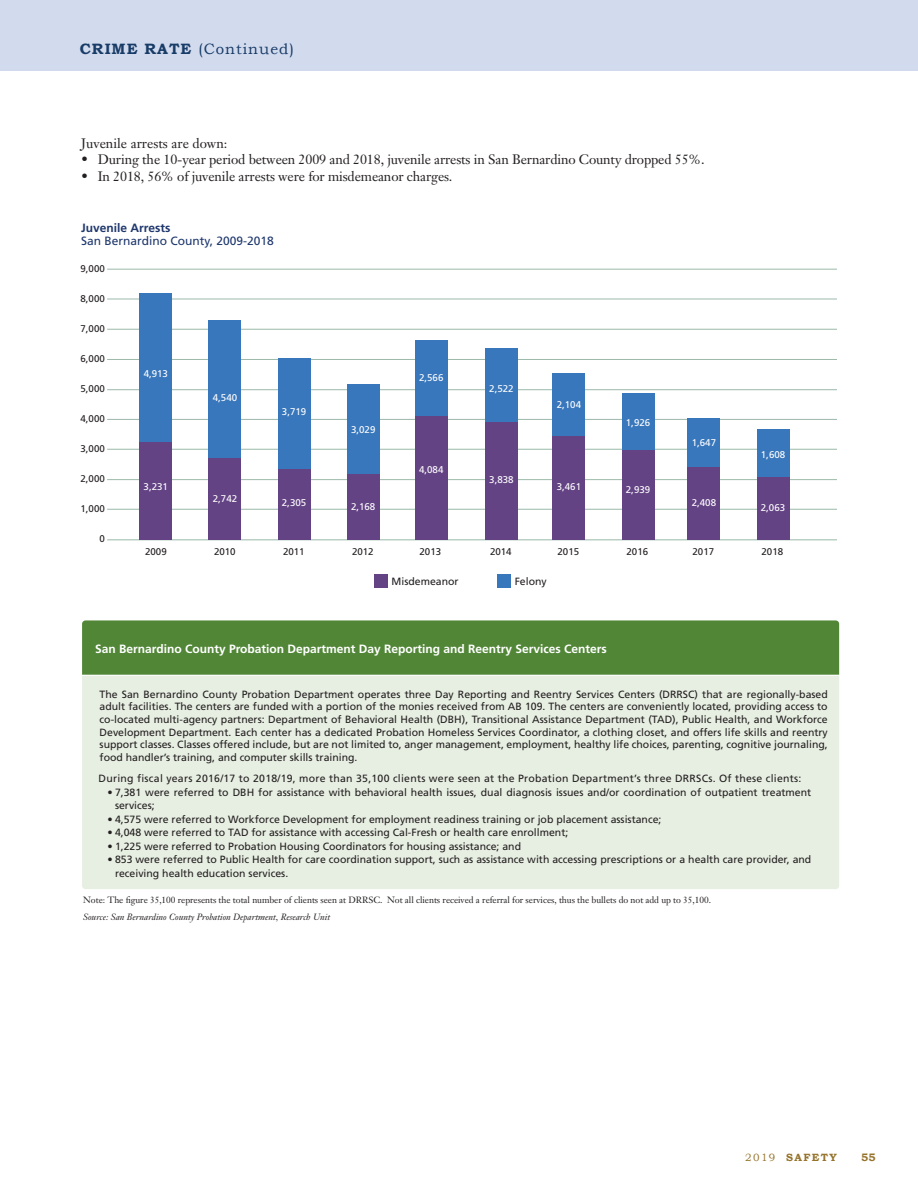
<style>
.page{position:relative;width:918px;height:1188px;background:#fff}
.page>*{position:absolute;margin:0;border:0;box-sizing:border-box;transform-origin:0 0}
.t1{font:15px "Bookman Old Style";letter-spacing:.065em;color:#183c67}
.t2{font:13.5px "Janson Text";letter-spacing:-.01em;color:#231f20}
.t3{font:700 12px "Frutiger";color:#fff}
.t4{font:12px "Frutiger";color:#1e376d}
.t5{font:700 12px "Frutiger";color:#1e376d}
.t6{font:700 10.8px "Bookman Old Style";color:#95732b}
.t7{font:10.5px/12.6px "Frutiger";color:#231f20}
.t8{font:10.5px "Frutiger";letter-spacing:.025em;color:#231f20}
.t9{font:700 10.5px "Bookman Old Style";letter-spacing:.13em;color:#95732b}
.t10{font:9.75px "Frutiger";color:#fff}
.t11{font:9.75px "Frutiger";color:#231f20}
.t12{font:9px "Janson Text";letter-spacing:-.005em;color:#231f20}
.t13{font:italic 9px "Janson Text";color:#231f20}
.s1{font-weight:700}
.s2{font-weight:400}
</style>
<div class="page">
<div style="left:0;top:0;width:918px;height:71px;background:#d2daee"></div>
<div style="left:374px;top:574px;width:14px;height:14px;background:#644385"></div>
<div style="left:497px;top:574px;width:14px;height:14px;background:#3977bc"></div>
<hr style="left:107px;top:539px;width:730px;height:1px;background:#9bb9a9">
<hr style="left:107px;top:269px;width:730px;height:1px;background:#9bb9a9">
<hr style="left:107px;top:299px;width:730px;height:1px;background:#9bb9a9">
<hr style="left:107px;top:329px;width:730px;height:1px;background:#9bb9a9">
<hr style="left:107px;top:359px;width:730px;height:1px;background:#9bb9a9">
<hr style="left:107px;top:389px;width:730px;height:1px;background:#9bb9a9">
<hr style="left:107px;top:419px;width:730px;height:1px;background:#9bb9a9">
<hr style="left:107px;top:509px;width:730px;height:1px;background:#9bb9a9">
<hr style="left:107px;top:479px;width:730px;height:1px;background:#9bb9a9">
<hr style="left:107px;top:449px;width:730px;height:1px;background:#9bb9a9">
<div style="left:140px;top:294px;width:32px;height:150px;background:#3977bc"></div>
<div style="left:209px;top:320px;width:32px;height:138px;background:#3977bc"></div>
<div style="left:278px;top:359px;width:32px;height:111px;background:#3977bc"></div>
<div style="left:347px;top:384px;width:32px;height:91px;background:#3977bc"></div>
<div style="left:415px;top:340px;width:32px;height:77px;background:#3977bc"></div>
<div style="left:485px;top:349px;width:33px;height:95px;background:#3977bc"></div>
<div style="left:553px;top:373px;width:32px;height:71px;background:#3977bc"></div>
<div style="left:622px;top:393px;width:32px;height:58px;background:#3977bc"></div>
<div style="left:688px;top:418px;width:32px;height:50px;background:#3977bc"></div>
<div style="left:757px;top:429px;width:32px;height:48px;background:#3977bc"></div>
<div style="left:82px;top:676px;width:757px;height:213px;background:#e7eee2"></div>
<div style="left:82px;top:620px;width:757px;height:55px;background:#518637"></div>
<div style="left:140px;top:442px;width:32px;height:98px;background:#644385"></div>
<div style="left:209px;top:458px;width:32px;height:82px;background:#644385"></div>
<div style="left:278px;top:470px;width:32px;height:70px;background:#644385"></div>
<div style="left:347px;top:475px;width:32px;height:65px;background:#644385"></div>
<div style="left:415px;top:416px;width:32px;height:124px;background:#644385"></div>
<div style="left:485px;top:422px;width:33px;height:118px;background:#644385"></div>
<div style="left:553px;top:436px;width:32px;height:104px;background:#644385"></div>
<div style="left:622px;top:451px;width:32px;height:89px;background:#644385"></div>
<div style="left:688px;top:468px;width:32px;height:72px;background:#644385"></div>
<div style="left:757px;top:477px;width:32px;height:63px;background:#644385"></div>
<h1 class="t1" style="left:80px;top:39px;width:215px"><span class="s1">CRIME RATE</span> (Continued)</h1>
<p class="t2" style="left:81px;top:134px;width:148px">Juvenile arrests are down:</p>
<p class="t2" style="left:81px;top:151px;width:625px">• During the 10-year period between 2009 and 2018, juvenile arrests in San Bernardino County dropped 55%.</p>
<p class="t2" style="left:81px;top:167px;width:373px">• In 2018, 56% of juvenile arrests were for misdemeanor charges.</p>
<p class="t5" style="left:81px;top:221px;width:91px">Juvenile Arrests</p>
<p class="t4" style="left:81px;top:234px;width:194px">San Bernardino County, 2009-2018</p>
<p class="t11" style="left:80px;top:263px;width:26px">9,000</p>
<p class="t11" style="left:80px;top:293px;width:26px">8,000</p>
<p class="t11" style="left:80px;top:323px;width:26px">7,000</p>
<p class="t11" style="left:80px;top:353px;width:26px">6,000</p>
<p class="t11" style="left:80px;top:383px;width:26px">5,000</p>
<p class="t11" style="left:80px;top:413px;width:26px">4,000</p>
<p class="t11" style="left:80px;top:443px;width:26px">3,000</p>
<p class="t11" style="left:80px;top:473px;width:26px">2,000</p>
<p class="t11" style="left:80px;top:503px;width:26px">1,000</p>
<p class="t11" style="left:99px;top:533px;width:7px">0</p>
<p class="t10" style="left:144px;top:368px;width:26px">4,913</p>
<p class="t10" style="left:144px;top:481px;width:26px">3,231</p>
<p class="t10" style="left:213px;top:392px;width:26px">4,540</p>
<p class="t10" style="left:213px;top:493px;width:26px">2,742</p>
<p class="t10" style="left:282px;top:406px;width:26px">3,719</p>
<p class="t10" style="left:351px;top:423px;width:26px">3,029</p>
<p class="t10" style="left:282px;top:497px;width:26px">2,305</p>
<p class="t10" style="left:351px;top:501px;width:26px">2,168</p>
<p class="t10" style="left:419px;top:372px;width:26px">2,566</p>
<p class="t10" style="left:419px;top:463px;width:26px">4,084</p>
<p class="t10" style="left:489px;top:382px;width:26px">2,522</p>
<p class="t10" style="left:489px;top:474px;width:26px">3,838</p>
<p class="t10" style="left:557px;top:399px;width:26px">2,104</p>
<p class="t10" style="left:626px;top:416px;width:26px">1,926</p>
<p class="t10" style="left:557px;top:481px;width:26px">3,461</p>
<p class="t10" style="left:626px;top:484px;width:26px">2,939</p>
<p class="t10" style="left:692px;top:436px;width:26px">1,647</p>
<p class="t10" style="left:692px;top:497px;width:26px">2,408</p>
<p class="t10" style="left:761px;top:449px;width:26px">1,608</p>
<p class="t10" style="left:761px;top:502px;width:26px">2,063</p>
<p class="t11" style="left:145px;top:546px;width:23px">2009</p>
<p class="t11" style="left:214px;top:546px;width:23px">2010</p>
<p class="t11" style="left:283px;top:546px;width:23px">2011</p>
<p class="t11" style="left:352px;top:546px;width:23px">2012</p>
<p class="t11" style="left:420px;top:546px;width:23px">2013</p>
<p class="t11" style="left:490px;top:546px;width:23px">2014</p>
<p class="t11" style="left:558px;top:546px;width:23px">2015</p>
<p class="t11" style="left:627px;top:546px;width:23px">2016</p>
<p class="t11" style="left:693px;top:546px;width:23px">2017</p>
<p class="t11" style="left:762px;top:546px;width:23px">2018</p>
<p class="t7" style="left:392px;top:575px;width:69px">Misdemeanor</p>
<p class="t7" style="left:515px;top:575px;width:34px">Felony</p>
<p class="t3" style="left:95px;top:642px;width:513px">San Bernardino County Probation Department Day Reporting and Reentry Services Centers</p>
<p class="t7" style="left:100px;top:688px;width:730px;text-align:justify">The San Bernardino County Probation Department operates three Day Reporting and Reentry Services Centers (DRRSC) that are regionally-based adult facilities. The centers are funded with a portion of the monies received from AB 109. The centers are conveniently located, providing access to co-located multi-agency partners: Department of Behavioral Health (DBH), Transitional Assistance Department (TAD), Public Health, and Workforce Development Department. Each center has a dedicated Probation Homeless Services Coordinator, a clothing closet, and offers life skills and reentry support classes. Classes offered include, but are not limited to, anger management, employment, healthy life choices, parenting, cognitive journaling, food handler’s training, and computer skills training.</p>
<p class="t8" style="left:99px;top:772px;width:705px">During fiscal years 2016/17 to 2018/19, more than 35,100 clients were seen at the Probation Department’s three DRRSCs. Of these clients:</p>
<p class="t7" style="left:115px;top:785px;width:698px;line-height:13.5px;text-indent:-7px">• 7,381 were referred to DBH for assistance with behavioral health issues, dual diagnosis issues and/or coordination of outpatient treatment services;</p>
<p class="t7" style="left:108px;top:813px;width:555px">• 4,575 were referred to Workforce Development for employment readiness training or job placement assistance;</p>
<p class="t7" style="left:108px;top:826px;width:462px">• 4,048 were referred to TAD for assistance with accessing Cal-Fresh or health care enrollment;</p>
<p class="t7" style="left:108px;top:840px;width:415px">• 1,225 were referred to Probation Housing Coordinators for housing assistance; and</p>
<p class="t7" style="left:115px;top:853px;width:698px;line-height:13.5px;text-indent:-7px">• 853 were referred to Public Health for care coordination support, such as assistance with accessing prescriptions or a health care provider, and receiving health education services.</p>
<p class="t12" style="left:83px;top:894px;width:629px">Note: The figure 35,100 represents the total number of clients seen at DRRSC. Not all clients received a referral for services, thus the bullets do not add up to 35,100.</p>
<p class="t13" style="left:83px;top:911px;width:249px">Source: San Bernardino County Probation Department, Research Unit</p>
<p class="t9" style="left:745px;top:1150px;width:93px"><span class="s2">2019</span> SAFETY</p>
<p class="t6" style="left:861px;top:1150px;width:16px">55</p>
</div>
